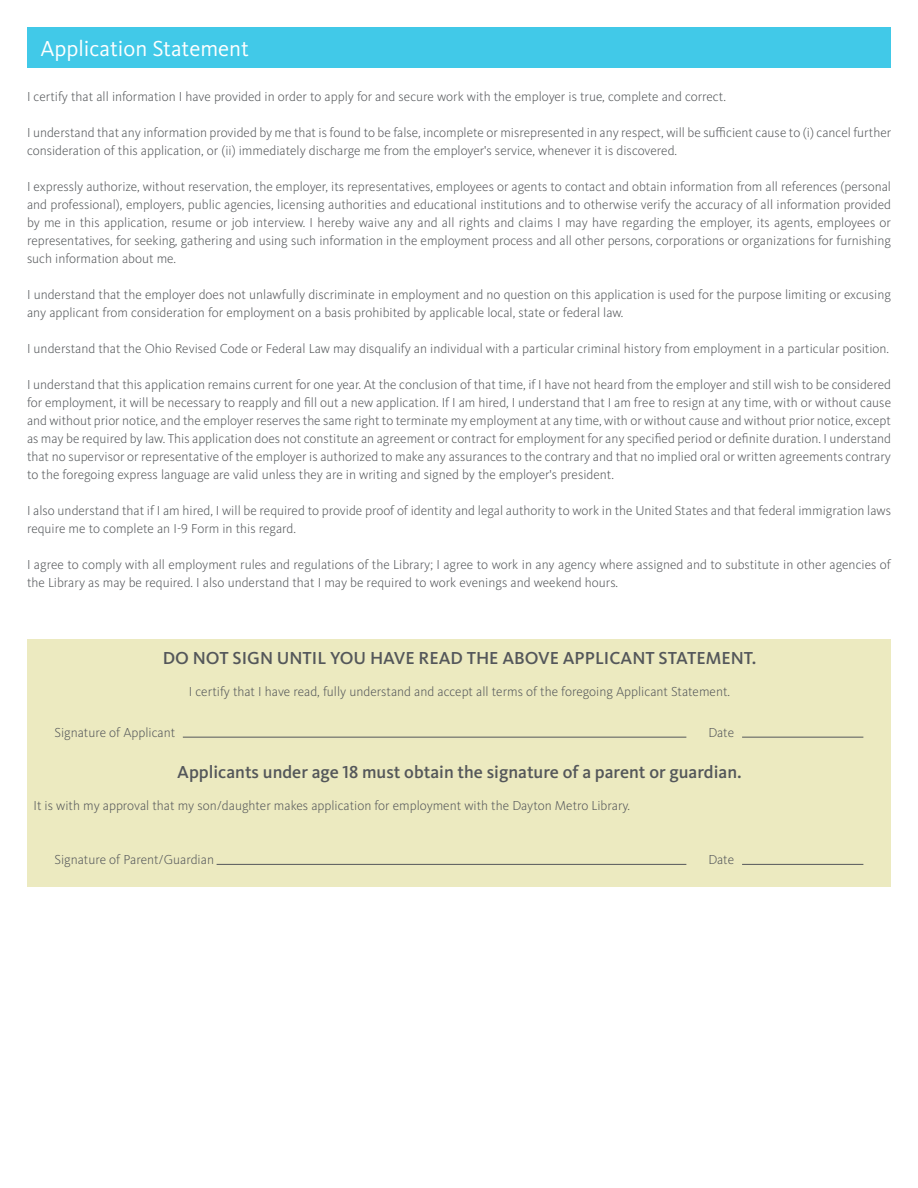
<style>
.page{position:relative;width:918px;height:1188px;background:#fff}
.page>*{position:absolute;margin:0;border:0;box-sizing:border-box;transform-origin:0 0}
.t1{font:22.5px "Kievit Pro";color:#fff}
.t2{font:500 18px "Kievit Pro";color:#54575a}
.t3{font:300 13.5px/18px "Kievit Pro";color:#54575a}
</style>
<div class="page">
<div style="left:27px;top:27px;width:864px;height:41px;background:#41c9e8"></div>
<div style="left:27px;top:639px;width:864px;height:247px;background:#eceac0"></div>
<hr style="left:183px;top:737px;width:503px;height:1px;background:#54575a">
<hr style="left:742px;top:737px;width:121px;height:1px;background:#54575a">
<hr style="left:217px;top:864px;width:469px;height:1px;background:#54575a">
<hr style="left:742px;top:864px;width:121px;height:1px;background:#54575a">
<p class="t1" style="left:40px;top:35px;width:210px">Application Statement</p>
<p class="t3" style="left:27px;top:87px;width:701px">I certify that all information I have provided in order to apply for and secure work with the employer is true, complete and correct.</p>
<p class="t3" style="left:27px;top:123px;width:866px">I understand that any information provided by me that is found to be false, incomplete or misrepresented in any respect, will be sufficient cause to (i) cancel further consideration of this application, or (ii) immediately discharge me from the employer's service, whenever it is discovered.</p>
<p class="t3" style="left:27px;top:177px;width:866px;text-align:justify">I expressly authorize, without reservation, the employer, its representatives, employees or agents to contact and obtain information from all references (personal and professional), employers, public agencies, licensing authorities and educational institutions and to otherwise verify the accuracy of all information provided by me in this application, resume or job interview. I hereby waive any and all rights and claims I may have regarding the employer, its agents, employees or representatives, for seeking, gathering and using such information in the employment process and all other persons, corporations or organizations for furnishing such information about me.</p>
<p class="t3" style="left:27px;top:285px;width:865px">I understand that the employer does not unlawfully discriminate in employment and no question on this application is used for the purpose limiting or excusing any applicant from consideration for employment on a basis prohibited by applicable local, state or federal law.</p>
<p class="t3" style="left:27px;top:339px;width:864px">I understand that the Ohio Revised Code or Federal Law may disqualify an individual with a particular criminal history from employment in a particular position.</p>
<p class="t3" style="left:27px;top:375px;width:866px;text-align:justify">I understand that this application remains current for one year. At the conclusion of that time, if I have not heard from the employer and still wish to be considered for employment, it will be necessary to reapply and fill out a new application. If I am hired, I understand that I am free to resign at any time, with or without cause and without prior notice, and the employer reserves the same right to terminate my employment at any time, with or without cause and without prior notice, except as may be required by law. This application does not constitute an agreement or contract for employment for any specified period or definite duration. I understand that no supervisor or representative of the employer is authorized to make any assurances to the contrary and that no implied oral or written agreements contrary to the foregoing express language are valid unless they are in writing and signed by the employer's president.</p>
<p class="t3" style="left:27px;top:501px;width:866px">I also understand that if I am hired, I will be required to provide proof of identity and legal authority to work in the United States and that federal immigration laws require me to complete an I-9 Form in this regard.</p>
<p class="t3" style="left:27px;top:555px;width:865px">I agree to comply with all employment rules and regulations of the Library; I agree to work in any agency where assigned and to substitute in other agencies of the Library as may be required. I also understand that I may be required to work evenings and weekend hours.</p>
<p class="t2" style="left:163px;top:647px;width:595px">DO NOT SIGN UNTIL YOU HAVE READ THE ABOVE APPLICANT STATEMENT.</p>
<p class="t3" style="left:189px;top:682px;width:543px">I certify that I have read, fully understand and accept all terms of the foregoing Applicant Statement.</p>
<p class="t3" style="left:55px;top:723px;width:122px">Signature of Applicant</p>
<p class="t3" style="left:708px;top:723px;width:27px">Date</p>
<p class="t2" style="left:177px;top:761px;width:566px">Applicants under age 18 must obtain the signature of a parent or guardian.</p>
<p class="t3" style="left:33px;top:797px;width:598px">It is with my approval that my son/daughter makes application for employment with the Dayton Metro Library.</p>
<p class="t3" style="left:55px;top:850px;width:161px">Signature of Parent/Guardian</p>
<p class="t3" style="left:708px;top:850px;width:27px">Date</p>
</div>
